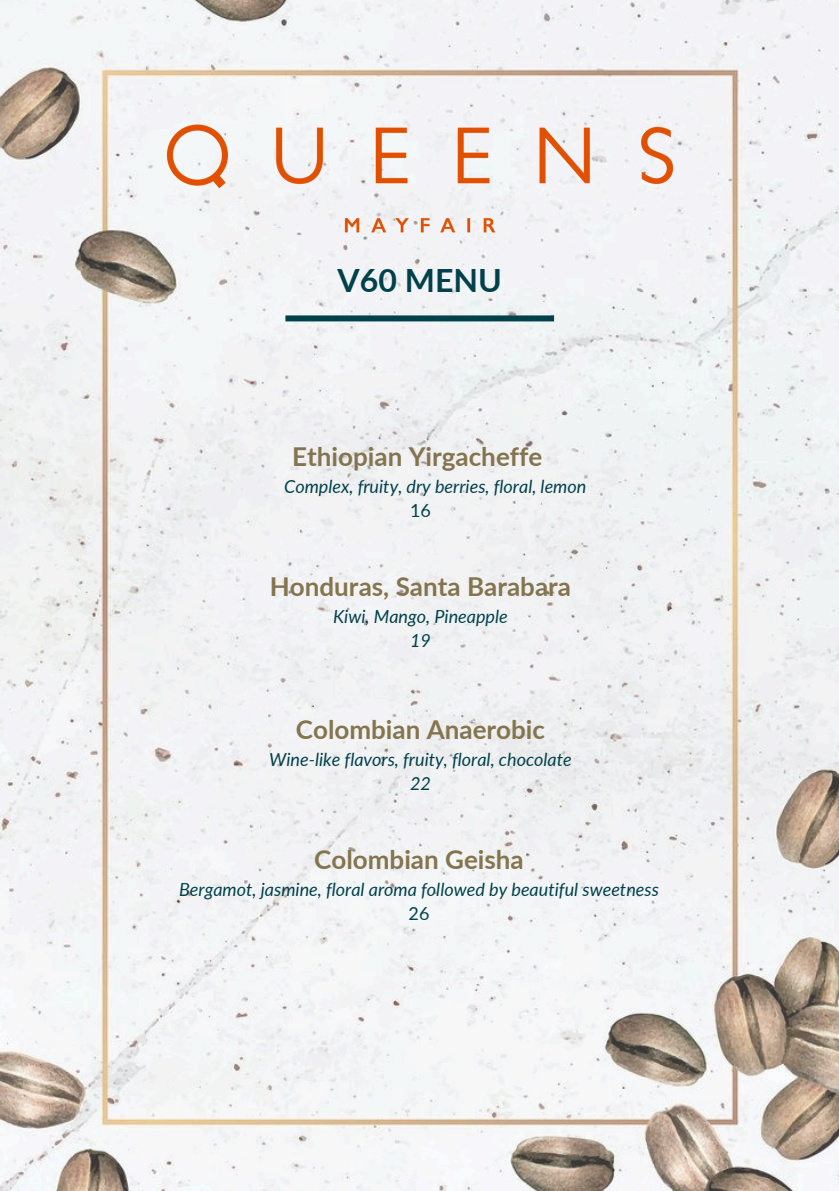
<style>
.page{position:relative;width:839px;height:1191px;background:#fff}
.page>*{position:absolute;margin:0;border:0;box-sizing:border-box;transform-origin:0 0}
.t1{font:700 32px "Lato";color:#00414b}
.t2{font:700 26px "Lato";color:#84754e}
.t3{font:italic 18px/24px "Lato";color:#00414b;text-align:center}
.t4{font:18px "Lato";color:#00414b}
</style>
<div class="page">
<img style="left:0;top:0;width:838px;height:1191px">
<img style="left:166px;top:124px;width:507px;height:108px">
<div style="left:285px;top:315px;width:269px;height:6px;background:#00414b"></div>
<p class="t1" style="left:337px;top:261px;width:166px">V60 MENU</p>
<h1 class="t2" style="left:292px;top:440px;width:251px">Ethiopian Yirgacheffe</h1>
<p class="t3" style="left:284px;top:474px;width:304px">Complex, fruity, dry berries, floral, lemon</p>
<p class="t4" style="left:410px;top:499px;width:22px">16</p>
<p class="t2" style="left:270px;top:570px;width:303px">Honduras, Santa Barabara</p>
<p class="t3" style="left:333px;top:604px;width:176px">Kiwi, Mango, Pineapple<br>19</p>
<h2 class="t2" style="left:296px;top:713px;width:251px">Colombian Anaerobic</h2>
<p class="t3" style="left:269px;top:747px;width:304px">Wine-like flavors, fruity, floral, chocolate</p>
<p class="t3" style="left:410px;top:771px;width:22px">22</p>
<p class="t2" style="left:314px;top:844px;width:211px">Colombian Geisha</p>
<p class="t3" style="left:179px;top:878px;width:481px">Bergamot, jasmine, floral aroma followed by beautiful sweetness</p>
<p class="t4" style="left:408px;top:903px;width:22px">26</p>
</div>
